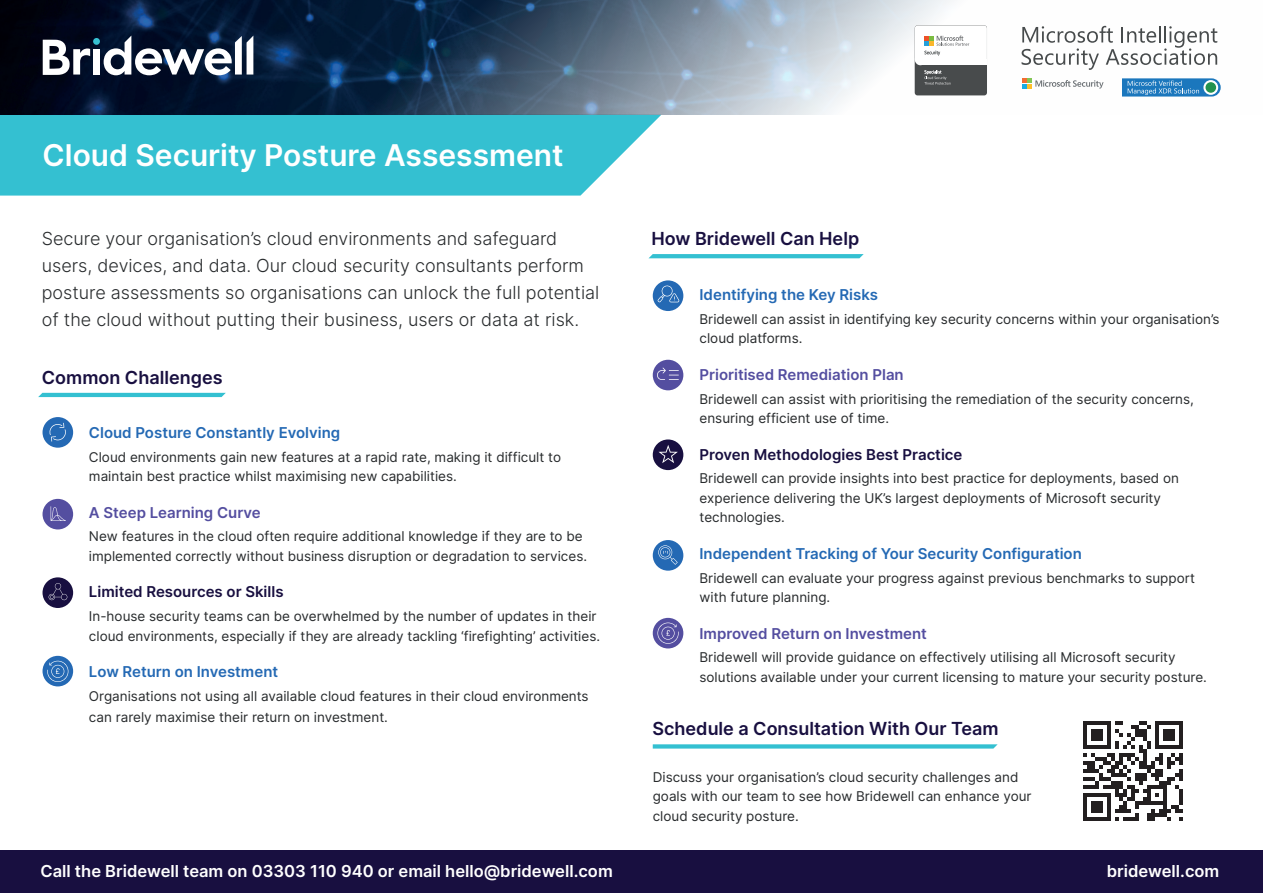
<style>
.page{position:relative;width:1263px;height:893px;background:#fff}
.page>*{position:absolute;margin:0;border:0;box-sizing:border-box;transform-origin:0 0}
.t1{font:600 30px "Inter";color:#fff}
.t2{font:300 18px/27px "Inter";color:#272a2c}
.t3{font:600 18px "Inter";color:#180f40}
.t4{font:600 16.5px "Inter";color:#fff}
.t5{font:600 15px "Inter";color:#2469b4}
.t6{font:600 15px "Inter";color:#544ea0}
.t7{font:600 15px "Inter";color:#180f40}
.t8{font:13.5px/19.5px "Inter";color:#272a2c}
</style>
<div class="page">
<svg style="left:0;top:115px;width:661px;height:81px;background:#41c4d4"></svg>
<div style="left:0;top:850px;width:1263px;height:43px;background:#180f40"></div>
<svg style="left:649px;top:254px;width:215px;height:4px"></svg>
<svg style="left:38px;top:393px;width:188px;height:4px"></svg>
<div style="left:43px;top:417px;width:30px;height:31px;background:#2469b4;border-radius:50%"></div>
<svg style="left:49px;top:423px;width:17px;height:19px"></svg>
<div style="left:43px;top:499px;width:30px;height:30px;background:#544ea0;border-radius:50%"></div>
<svg style="left:51px;top:506px;width:15px;height:15px"></svg>
<div style="left:43px;top:577px;width:30px;height:31px;background:#180f40;border-radius:50%"></div>
<svg style="left:49px;top:583px;width:18px;height:17px"></svg>
<div style="left:43px;top:656px;width:30px;height:30px;background:#2469b4;border-radius:50%"></div>
<svg style="left:47px;top:661px;width:21px;height:21px"></svg>
<img style="left:0;top:0;width:1218px;height:115px">
<div style="left:93px;top:49px;width:7px;height:26px;background:#fff"></div>
<svg style="left:104px;top:36px;width:149px;height:39px"></svg>
<div style="left:93px;top:38px;width:7px;height:7px;background:#37c1d1;border-radius:50%"></div>
<svg style="left:43px;top:40px;width:47px;height:35px"></svg>
<svg style="left:652px;top:744px;width:346px;height:5px;background:#53c9d7"></svg>
<svg style="left:1083px;top:721px;width:99px;height:100px"></svg>
<div style="left:653px;top:280px;width:30px;height:31px;background:#2469b4;border-radius:50%"></div>
<div style="left:653px;top:360px;width:30px;height:30px;background:#544ea0;border-radius:50%"></div>
<div style="left:653px;top:439px;width:30px;height:31px;background:#180f40;border-radius:50%"></div>
<div style="left:653px;top:540px;width:30px;height:31px;background:#2469b4;border-radius:50%"></div>
<div style="left:653px;top:618px;width:30px;height:30px;background:#544ea0;border-radius:50%"></div>
<svg style="left:657px;top:623px;width:22px;height:21px"></svg>
<svg style="left:658px;top:285px;width:21px;height:17px"></svg>
<svg style="left:657px;top:368px;width:22px;height:12px"></svg>
<svg style="left:658px;top:445px;width:20px;height:18px"></svg>
<svg style="left:658px;top:545px;width:20px;height:20px"></svg>
<svg style="left:1123px;top:78px;width:98px;height:19px;background:#4a94c5"></svg>
<svg style="left:1022px;top:78px;width:81px;height:11px"></svg>
<svg style="left:1021px;top:26px;width:196px;height:44px"></svg>
<svg style="left:915px;top:25px;width:72px;height:70px"></svg>
<h1 class="t1" style="left:43px;top:133px;width:523px">Cloud Security Posture Assessment</h1>
<p class="t2" style="left:42px;top:225px;width:559px">Secure your organisation’s cloud environments and safeguard users, devices, and data. Our cloud security consultants perform posture assessments so organisations can unlock the full potential of the cloud without putting their business, users or data at risk.</p>
<h2 class="t3" style="left:42px;top:364px;width:182px">Common Challenges</h2>
<p class="t5" style="left:89px;top:421px;width:253px">Cloud Posture Constantly Evolving</p>
<p class="t8" style="left:89px;top:447px;width:474px">Cloud environments gain new features at a rapid rate, making it difficult to maintain best practice whilst maximising new capabilities.</p>
<p class="t6" style="left:89px;top:501px;width:173px">A Steep Learning Curve</p>
<p class="t8" style="left:89px;top:526px;width:500px">New features in the cloud often require additional knowledge if they are to be implemented correctly without business disruption or degradation to services.</p>
<p class="t7" style="left:89px;top:581px;width:196px">Limited Resources or Skills</p>
<p class="t8" style="left:89px;top:606px;width:513px">In-house security teams can be overwhelmed by the number of updates in their cloud environments, especially if they are already tackling ‘firefighting’ activities.</p>
<p class="t5" style="left:89px;top:661px;width:191px">Low Return on Investment</p>
<p class="t8" style="left:89px;top:685px;width:501px;line-height:21px">Organisations not using all available cloud features in their cloud environments can rarely maximise their return on investment.</p>
<h2 class="t3" style="left:651px;top:225px;width:209px">How Bridewell Can Help</h2>
<p class="t5" style="left:699px;top:284px;width:180px">Identifying the Key Risks</p>
<p class="t8" style="left:699px;top:309px;width:521px">Bridewell can assist in identifying key security concerns within your organisation’s cloud platforms.</p>
<p class="t6" style="left:699px;top:363px;width:206px">Prioritised Remediation Plan</p>
<p class="t8" style="left:699px;top:389px;width:496px">Bridewell can assist with prioritising the remediation of the security concerns, ensuring efficient use of time.</p>
<p class="t7" style="left:699px;top:443px;width:264px">Proven Methodologies Best Practice</p>
<p class="t8" style="left:699px;top:468px;width:481px">Bridewell can provide insights into best practice for deployments, based on experience delivering the UK’s largest deployments of Microsoft security technologies.</p>
<p class="t5" style="left:699px;top:542px;width:384px">Independent Tracking of Your Security Configuration</p>
<p class="t8" style="left:699px;top:568px;width:497px">Bridewell can evaluate your progress against previous benchmarks to support with future planning.</p>
<p class="t6" style="left:699px;top:622px;width:229px">Improved Return on Investment</p>
<p class="t8" style="left:699px;top:647px;width:509px">Bridewell will provide guidance on effectively utilising all Microsoft security solutions available under your current licensing to mature your security posture.</p>
<h2 class="t3" style="left:652px;top:715px;width:348px">Schedule a Consultation With Our Team</h2>
<p class="t8" style="left:653px;top:766px;width:380px">Discuss your organisation’s cloud security challenges and goals with our team to see how Bridewell can enhance your cloud security posture.</p>
<p class="t4" style="left:40px;top:859px;width:574px">Call the Bridewell team on 03303 110 940 or email hello@bridewell.com</p>
<p class="t4" style="left:1107px;top:859px;width:114px">bridewell.com</p>
</div>
